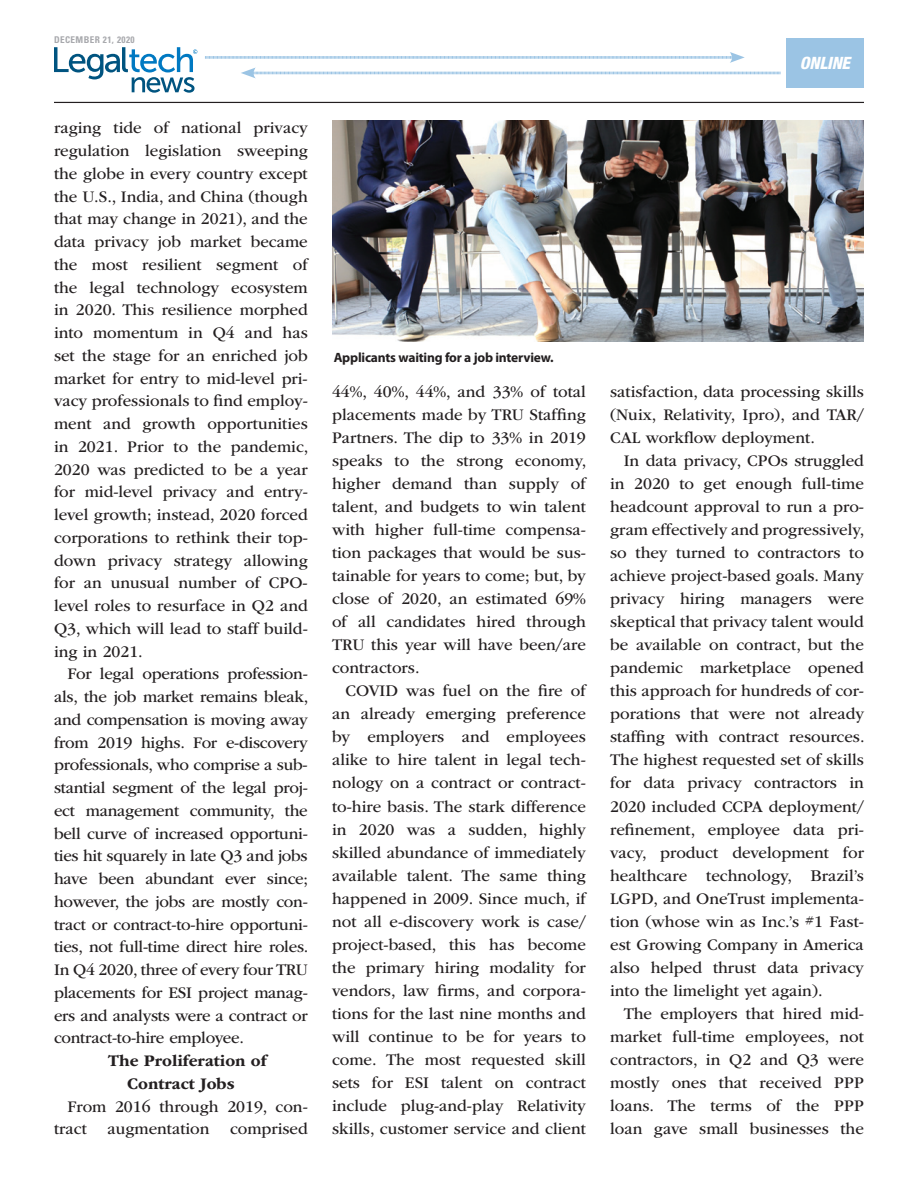
<style>
.page{position:relative;width:918px;height:1188px;background:#fff}
.page>*{position:absolute;margin:0;border:0;box-sizing:border-box;transform-origin:0 0}
.t1{font:italic 800 condensed 16.95px "Helvetica Neue LT Std";letter-spacing:-.01em;color:#fff}
.t2{font:16.8px/23.1px "ITC Garamond Std";color:#231f20;text-align:justify}
.t3{font:700 16.8px/22.8px "ITC Garamond Std";color:#231f20}
.t4{font:700 13.5px "Myriad Pro";letter-spacing:-.015em;color:#231f20}
.t5{font:700 condensed 9.3px "Univers LT Std";letter-spacing:.04em;color:#a8a9ad}
</style>
<div class="page">
<svg style="left:54px;top:47px;width:143px;height:46px"></svg>
<hr style="left:54px;top:102px;width:810px;height:1px;background:#231f20">
<svg style="left:205px;top:52px;width:576px;height:26px"></svg>
<div style="left:786px;top:39px;width:78px;height:49px;background:#9bc4e4"></div>
<img style="left:332px;top:120px;width:532px;height:221px">
<p class="t5" style="left:54px;top:34px;width:82px">DECEMBER 21, 2020</p>
<p class="t2" style="left:54px;top:117px;width:256px">raging tide of national privacy regulation legislation sweeping the globe in every country except the U.S., India, and China (though that may change in 2021), and the data privacy job market became the most resilient segment of the legal technology ecosystem in 2020. This resilience morphed into momentum in Q4 and has set the stage for an enriched job market for entry to mid-level pri&shy;vacy professionals to find employ&shy;ment and growth opportunities in 2021. Prior to the pandemic, 2020 was predicted to be a year for mid-level privacy and entry&shy;level growth; instead, 2020 forced corporations to rethink their top&shy;down privacy strategy allowing for an unusual number of CPO&shy;level roles to resurface in Q2 and Q3, which will lead to staff build&shy;ing in 2021.</p>
<p class="t2" style="left:54px;top:663px;width:256px;text-indent:13px">For legal operations profession&shy;als, the job market remains bleak, and compensation is moving away from 2019 highs. For e-discovery professionals, who comprise a sub&shy;stantial segment of the legal proj&shy;ect management community, the bell curve of increased opportuni&shy;ties hit squarely in late Q3 and jobs have been abundant ever since; however, the jobs are mostly con&shy;tract or contract-to-hire opportuni&shy;ties, not full-time direct hire roles.<br>In Q4 2020, three of every four TRU placements for ESI project manag&shy;ers and analysts were a contract or contract-to-hire employee.</p>
<p class="t3" style="left:127px;top:1049px;width:141px;text-indent:-19px">The Proliferation of<br>Contract Jobs</p>
<p class="t2" style="left:54px;top:1095px;width:255px;text-align:right">From 2016 through 2019, con&shy;tract augmentation comprised</p>
<p class="t1" style="left:800px;top:53px;width:52px">ONLINE</p>
<p class="t4" style="left:334px;top:348px;width:221px">Applicants waiting for a job interview.</p>
<p class="t2" style="left:332px;top:380px;width:256px">44%, 40%, 44%, and 33% of total placements made by TRU Staffing Partners. The dip to 33% in 2019 speaks to the strong economy, higher demand than supply of talent, and budgets to win talent with higher full-time compensa&shy;tion packages that would be sus&shy;tainable for years to come; but, by close of 2020, an estimated 69% of all candidates hired through TRU this year will have been/are contractors.</p>
<p class="t2" style="left:332px;top:680px;width:255px;text-indent:13px">COVID was fuel on the fire of an already emerging preference by employers and employees alike to hire talent in legal tech&shy;nology on a contract or contract&shy;to-hire basis. The stark difference in 2020 was a sudden, highly skilled abundance of immediately available talent. The same thing happened in 2009. Since much, if not all e-discovery work is case/ project-based, this has become the primary hiring modality for vendors, law firms, and corpora&shy;tions for the last nine months and will continue to be for years to come. The most requested skill sets for ESI talent on contract include plug-and-play Relativity skills, customer service and client</p>
<p class="t2" style="left:610px;top:380px;width:255px">satisfaction, data processing skills (Nuix, Relativity, Ipro), and TAR/ CAL workflow deployment.</p>
<p class="t2" style="left:610px;top:449px;width:256px;text-indent:13px">In data privacy, CPOs struggled in 2020 to get enough full-time headcount approval to run a pro&shy;gram effectively and progressively, so they turned to contractors to achieve project-based goals. Many privacy hiring managers were skeptical that privacy talent would be available on contract, but the pandemic marketplace opened this approach for hundreds of cor&shy;porations that were not already staffing with contract resources.<br>The highest requested set of skills for data privacy contractors in 2020 included CCPA deployment/ refinement, employee data pri&shy;vacy, product development for healthcare technology, Brazil’s LGPD, and OneTrust implementa&shy;tion (whose win as Inc.’s #1 Fast&shy;est Growing Company in America also helped thrust data privacy into the limelight yet again).</p>
<p class="t2" style="left:610px;top:1002px;width:255px;text-indent:13px">The employers that hired mid&shy;market full-time employees, not contractors, in Q2 and Q3 were mostly ones that received PPP loans. The terms of the PPP loan gave small businesses the</p>
</div>
